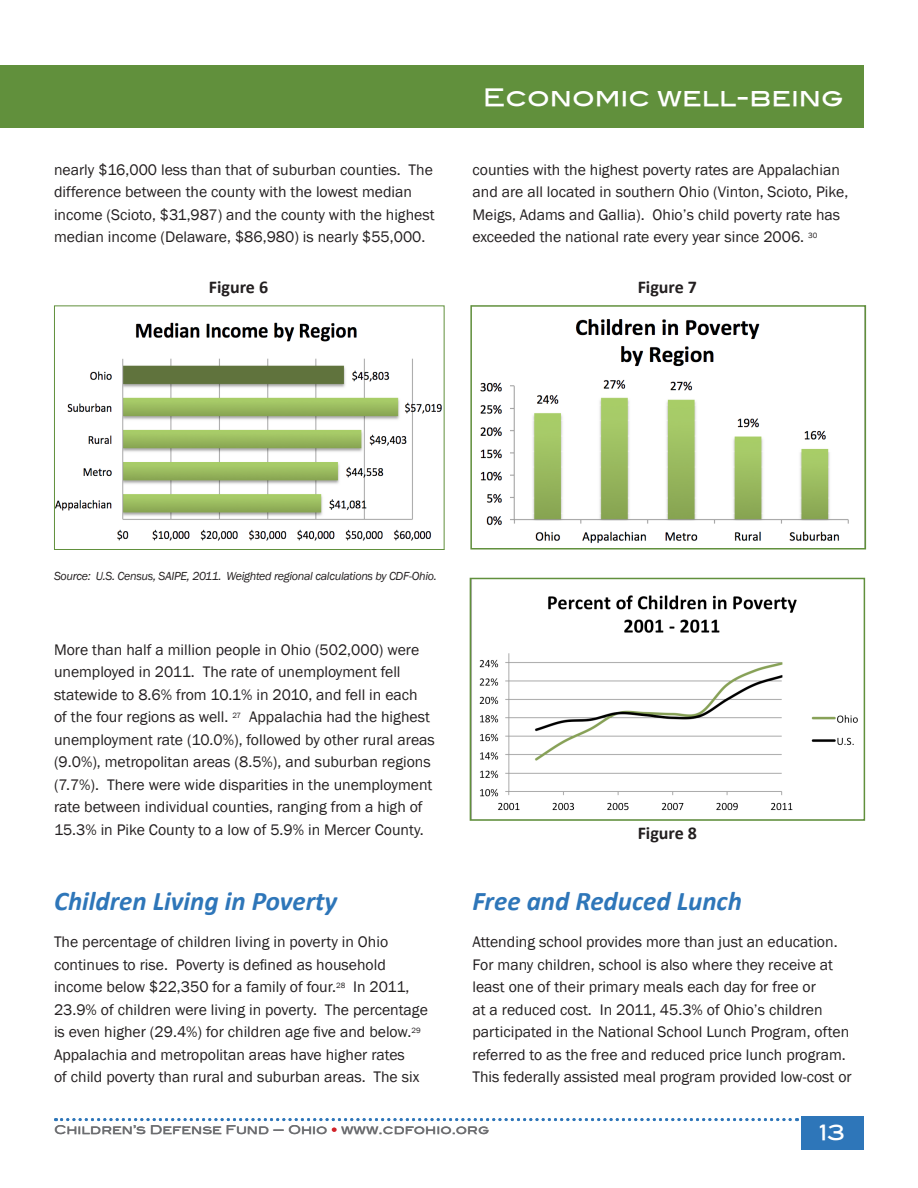
<style>
.page{position:relative;width:918px;height:1188px;background:#fff}
.page>*{position:absolute;margin:0;border:0;box-sizing:border-box;transform-origin:0 0}
.kidscountsubhead{font:italic 700 27px "Calibri";color:#2e76b9}
.t1{font:24px "Blair Md ITCTT Medium";color:#fff}
.t2{font:21px "Blair Md ITCTT Medium";color:#fff}
.kidscountsubhead-2{font:700 18px "Calibri";color:#231f20}
.kidscountbody{font:15.75px/22.5px "Franklin Gothic";color:#231f20}
.kidscountbody-2{font:italic 12px "Franklin Gothic";letter-spacing:-.025em;color:#231f20}
.t3{font:12px "Blair Md ITCTT Medium";color:#6c6d70}
.s1{color:#d1232a}
</style>
<div class="page">
<div style="left:801px;top:1117px;width:63px;height:33px;background:#2e76b9"></div>
<svg style="left:56px;top:1118px;width:741px;height:3px"></svg>
<div style="left:0;top:65px;width:864px;height:63px;background:#61903c"></div>
<img style="left:56px;top:322px;width:386px;height:219px">
<div style="left:54px;top:305px;width:391px;height:245px;border:1px solid #61903c"></div>
<img style="left:480px;top:319px;width:369px;height:224px">
<div style="left:470px;top:305px;width:396px;height:245px;border:2px solid #61903c"></div>
<img style="left:479px;top:595px;width:379px;height:216px">
<div style="left:470px;top:578px;width:395px;height:243px;border:2px solid #61903c"></div>
<p class="kidscountbody" style="left:54px;top:159px;width:382px">nearly $16,000 less than that of suburban counties. The difference between the county with the lowest median income (Scioto, $31,987) and the county with the highest median income (Delaware, $86,980) is nearly $55,000.</p>
<h2 class="t1" style="left:516px;top:78px;width:329px">Economic Security</h2>
<p class="t1" style="left:483px;top:78px;width:362px">Economic well-being</p>
<p class="kidscountbody" style="left:472px;top:159px;width:377px">counties with the highest poverty rates are Appalachian and are all located in southern Ohio (Vinton, Scioto, Pike, Meigs, Adams and Gallia). Ohio’s child poverty rate has exceeded the national rate every year since 2006. <sup>30</sup></p>
<p class="kidscountsubhead-2" style="left:209px;top:275px;width:61px">Figure 6</p>
<p class="kidscountsubhead-2" style="left:638px;top:275px;width:61px">Figure 7</p>
<p class="kidscountbody-2" style="left:54px;top:568px;width:384px">Source: U.S. Census, SAIPE, 2011. Weighted regional calculations by CDF-Ohio.</p>
<p class="kidscountbody" style="left:54px;top:639px;width:382px">More than half a million people in Ohio (502,000) were unemployed in 2011. The rate of unemployment fell statewide to 8.6% from 10.1% in 2010, and fell in each<br>of the four regions as well. <sup>27</sup> Appalachia had the highest unemployment rate (10.0%), followed by other rural areas (9.0%), metropolitan areas (8.5%), and suburban regions (7.7%). There were wide disparities in the unemployment rate between individual counties, ranging from a high of 15.3% in Pike County to a low of 5.9% in Mercer County.</p>
<p class="kidscountsubhead" style="left:54px;top:884px;width:285px">Children Living in Poverty</p>
<p class="kidscountbody" style="left:54px;top:931px;width:375px">The percentage of children living in poverty in Ohio continues to rise. Poverty is defined as household income below $22,350 for a family of four.<sup>28</sup> In 2011, 23.9% of children were living in poverty. The percentage is even higher (29.4%) for children age five and below.<sup>29<br></sup>Appalachia and metropolitan areas have higher rates<br>of child poverty than rural and suburban areas. The six</p>
<p class="kidscountsubhead-2" style="left:638px;top:822px;width:61px">Figure 8</p>
<p class="kidscountsubhead" style="left:472px;top:884px;width:271px">Free and Reduced Lunch</p>
<p class="kidscountbody" style="left:472px;top:931px;width:381px">Attending school provides more than just an education.<br>For many children, school is also where they receive at least one of their primary meals each day for free or<br>at a reduced cost. In 2011, 45.3% of Ohio’s children participated in the National School Lunch Program, often referred to as the free and reduced price lunch program.<br>This federally assisted meal program provided low-cost or</p>
<p class="t3" style="left:54px;top:1120px;width:437px">Children’s Defense Fund — Ohio <span class="s1">•</span> www.cdfohio.org</p>
<p class="t2" style="left:819px;top:1115px;width:28px">13</p>
</div>
